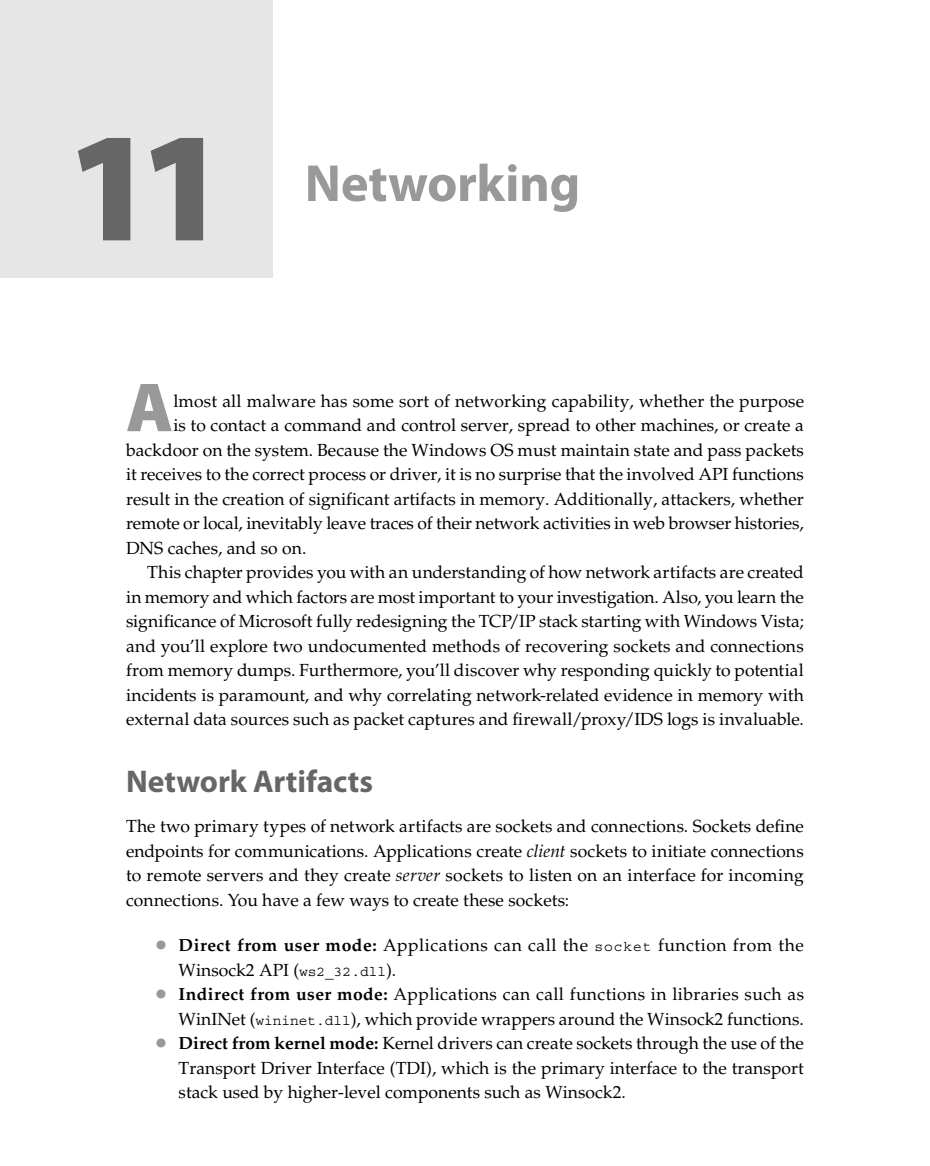
<style>
.page{position:relative;width:930px;height:1166px;background:#fff}
.page>*{position:absolute;margin:0;border:0;box-sizing:border-box;transform-origin:0 0}
.t1{font:900 157.5px "Myriad Pro";color:#666}
.t2{font:900 70px "Myriad Pro";color:#999}
.t3{font:700 52.5px "Myriad Pro";letter-spacing:-.005em;color:#999}
.t4{font:700 31.5px "Myriad Pro";color:#666}
.t5{font:17.5px/24.5px "Palatino LT Std";color:#000;text-align:justify}
.t6{font:17.5px/24.5px "Palatino LT Std";letter-spacing:.03em;color:#000}
.s1{font-style:italic}
.s2{font-weight:700;font-size:26.25px;color:#999}
.s3{font-weight:700}
.s4{font-family:"Courier Std";font-size:14.35px}
</style>
<div class="page">
<div style="left:0;top:0;width:273px;height:278px;background:#e6e6e6"></div>
<h1 class="t1" style="left:66px;top:82px;width:164px">11</h1>
<h3 class="t3" style="left:304px;top:154px;width:277px">Networking</h3>
<h2 class="t2" style="left:126px;top:361px;width:49px">A</h2>
<p class="t5" style="left:173px;top:389px;width:632px">lmost all malware has some sort of networking capability, whether the purpose</p>
<p class="t5" style="left:173px;top:413px;width:632px">is to contact a command and control server, spread to other machines, or create a</p>
<p class="t5" style="left:126px;top:438px;width:679px">backdoor on the system. Because the Windows OS must maintain state and pass packets</p>
<p class="t5" style="left:126px;top:462px;width:679px">it receives to the correct process or driver, it is no surprise that the involved API functions</p>
<p class="t5" style="left:126px;top:487px;width:679px">result in the creation of significant artifacts in memory. Additionally, attackers, whether</p>
<p class="t5" style="left:126px;top:511px;width:679px">remote or local, inevitably leave traces of their network activities in web browser histories,</p>
<p class="t5" style="left:126px;top:536px;width:182px">DNS caches, and so on.</p>
<p class="t5" style="left:147px;top:560px;width:658px">This chapter provides you with an understanding of how network artifacts are created</p>
<p class="t5" style="left:126px;top:585px;width:679px">in memory and which factors are most important to your investigation. Also, you learn the</p>
<p class="t5" style="left:126px;top:609px;width:679px">significance of Microsoft fully redesigning the TCP/IP stack starting with Windows Vista;</p>
<p class="t5" style="left:126px;top:634px;width:679px">and you’ll explore two undocumented methods of recovering sockets and connections</p>
<p class="t5" style="left:126px;top:658px;width:679px">from memory dumps. Furthermore, you’ll discover why responding quickly to potential</p>
<p class="t5" style="left:126px;top:683px;width:679px">incidents is paramount, and why correlating network-related evidence in memory with</p>
<p class="t5" style="left:126px;top:707px;width:679px">external data sources such as packet captures and firewall/proxy/IDS logs is invaluable.</p>
<h3 class="t4" style="left:126px;top:763px;width:248px">Network Artifacts</h3>
<p class="t5" style="left:126px;top:814px;width:679px">The two primary types of network artifacts are sockets and connections. Sockets define endpoints for communications. Applications create <span class="s1">client</span> sockets to initiate connections to remote servers and they create <span class="s1">server</span> sockets to listen on an interface for incoming connections. You have a few ways to create these sockets:</p>
<p class="t6" style="left:178px;top:933px;width:626px;text-indent:-25px"><span class="s2">•</span> <span class="s3">Direct from user mode:</span> Applications can call the <span class="s4">socket</span> function from the<br>Winsock2 API (<span class="s4">ws2_32.dll</span>).</p>
<p class="t5" style="left:153px;top:982px;width:652px;text-align:right"><span class="s2">•</span> <span class="s3">Indirect from user mode:</span> Applications can call functions in libraries such as<br>WinINet (<span class="s4">wininet.dll</span>), which provide wrappers around the Winsock2 functions.</p>
<p class="t5" style="left:178px;top:1031px;width:626px;text-indent:-25px"><span class="s2">•</span> <span class="s3">Direct from kernel mode:</span> Kernel drivers can create sockets through the use of the Transport Driver Interface (TDI), which is the primary interface to the transport stack used by higher-level components such as Winsock2.</p>
</div>
